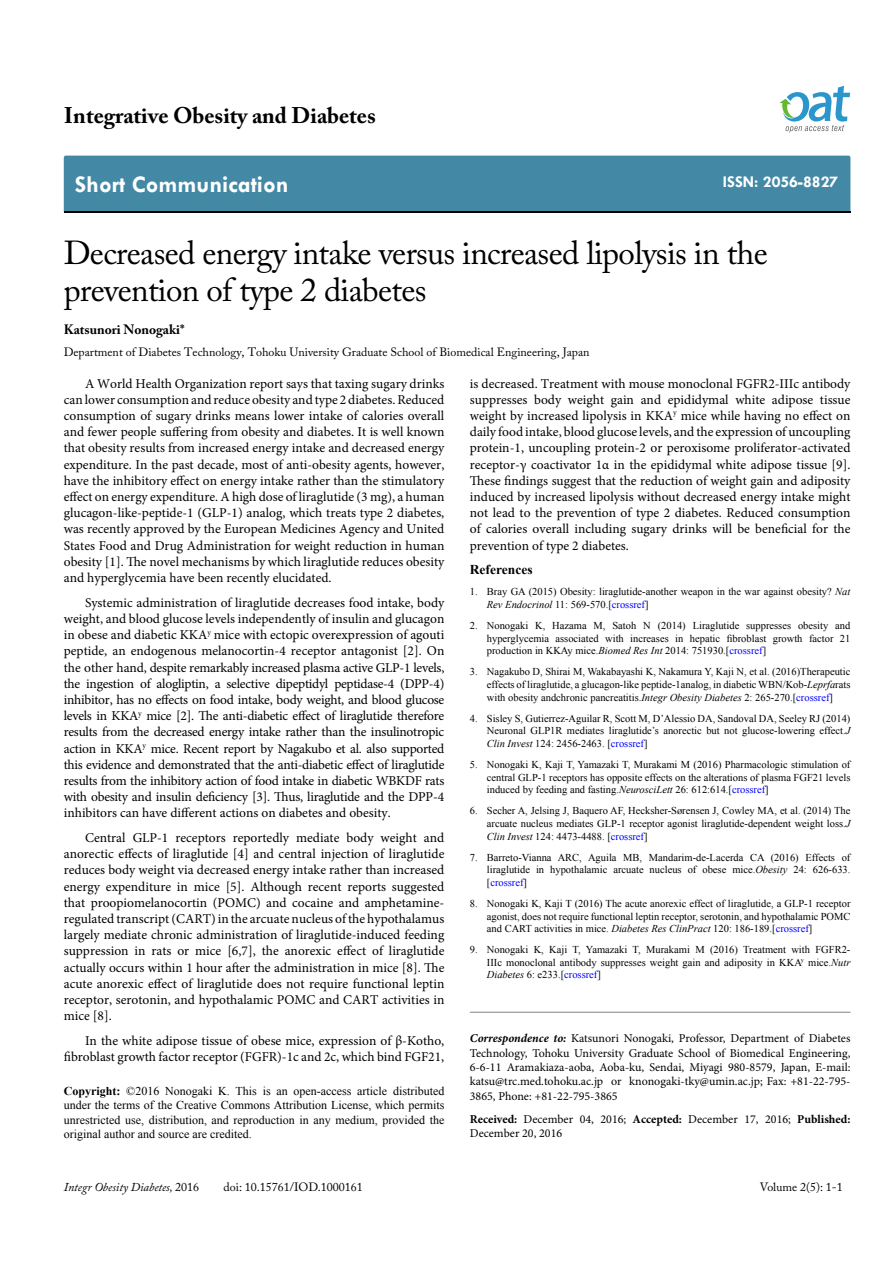
<style>
.page{position:relative;width:893px;height:1263px;background:#fff}
.page>*{position:absolute;margin:0;border:0;box-sizing:border-box;transform-origin:0 0}
.t1{font:33px/37.5px "Adobe Caslon Pro";letter-spacing:-.02em;color:#000}
.t2{font:700 24px "Tw Cen";color:#fff}
.t3{font:700 22.5px "Adobe Caslon Pro";color:#000}
.t4{font:700 16.5px "Tw Cen";color:#fff}
.t5{font:13.5px/16.2px "Minion Pro";color:#000;text-align:justify}
.t6{font:700 13.5px "Adobe Caslon Pro";color:#000}
.t7{font:700 13.5px "Times New Roman";color:#000}
.t8{font:12px/14.4px "Minion Pro";color:#000;text-align:justify}
.t9{font:12px/14.4px "Times New Roman";color:#000;text-align:justify}
.t10{font:12px "Adobe Caslon Pro";color:#000}
.t11{font:italic 12px "Adobe Caslon Pro";color:#000}
.t12{font:10.5px/12.6px "Times New Roman";color:#000;text-align:justify}
.s1{font-style:italic}
.s2{color:#00f}
.s3{font-weight:700;font-style:italic}
.s4{font-weight:700}
.s5{font-style:normal}
</style>
<div class="page">
<div style="left:64px;top:156px;width:786px;height:56px;background:#4389a5"></div>
<svg style="left:779px;top:86px;width:71px;height:47px"></svg>
<hr style="left:470px;top:1012px;width:380px;height:1px;background:#808285">
<h3 class="t3" style="left:64px;top:102px;width:313px">Integrative Obesity and Diabetes</h3>
<h2 class="t2" style="left:75px;top:170px;width:215px">Short Communication</h2>
<p class="t4" style="left:723px;top:172px;width:117px">ISSN: 2056-8827</p>
<h1 class="t1" style="left:64px;top:233px;width:705px">Decreased energy intake versus increased lipolysis in the prevention of type 2 diabetes</h1>
<p class="t6" style="left:64px;top:322px;width:122px">Katsunori Nonogaki*</p>
<p class="t10" style="left:64px;top:345px;width:527px">Department of Diabetes Technology, Tohoku University Graduate School of Biomedical Engineering, Japan</p>
<p class="t5" style="left:470px;top:375px;width:382px">is decreased. Treatment with mouse monoclonal FGFR2-IIIc antibody suppresses body weight gain and epididymal white adipose tissue weight by increased lipolysis in KKA<sup>y</sup> mice while having no effect on daily food intake, blood glucose levels, and the expression of uncoupling protein-1, uncoupling protein-2 or peroxisome proliferator-activated receptor-γ coactivator 1α in the epididymal white adipose tissue [9].<br>These findings suggest that the reduction of weight gain and adiposity induced by increased lipolysis without decreased energy intake might not lead to the prevention of type 2 diabetes. Reduced consumption of calories overall including sugary drinks will be beneficial for the prevention of type 2 diabetes.</p>
<p class="t7" style="left:470px;top:560px;width:64px">References</p>
<p class="t12" style="left:487px;top:585px;width:365px;text-indent:-17px">1. Bray GA (2015) Obesity: liraglutide-another weapon in the war against obesity? <span class="s1">Nat<br>Rev Endocrinol</span> 11: 569-570.[<span class="s2">crossref</span>]</p>
<p class="t12" style="left:487px;top:619px;width:365px;text-indent:-17px">2. Nonogaki K, Hazama M, Satoh N (2014) Liraglutide suppresses obesity and hyperglycemia associated with increases in hepatic fibroblast growth factor 21 production in KKAy mice.<span class="s1">Biomed Res Int</span> 2014: 751930.[<span class="s2">crossref</span>]</p>
<p class="t12" style="left:487px;top:665px;width:365px;text-indent:-17px">3. Nagakubo D, Shirai M, Wakabayashi K, Nakamura Y, Kaji N, et al. (2016)Therapeutic effects of liraglutide, a glucagon-like peptide-1analog, in diabetic WBN/Kob-<span class="s1">Leprfa</span>rats with obesity andchronic pancreatitis.<span class="s1">Integr Obesity Diabetes</span> 2: 265-270.[<span class="s2">crossref</span>]</p>
<p class="t12" style="left:487px;top:712px;width:365px;text-indent:-17px">4. Sisley S, Gutierrez-Aguilar R, Scott M, D’Alessio DA, Sandoval DA, Seeley RJ (2014)<br>Neuronal GLP1R mediates liraglutide’s anorectic but not glucose-lowering effect.<span class="s1">J Clin Invest</span> 124: 2456-2463. [<span class="s2">crossref</span>]</p>
<p class="t12" style="left:487px;top:758px;width:365px;text-indent:-17px">5. Nonogaki K, Kaji T, Yamazaki T, Murakami M (2016) Pharmacologic stimulation of central GLP-1 receptors has opposite effects on the alterations of plasma FGF21 levels induced by feeding and fasting.<span class="s1">NeurosciLett</span> 26: 612:614.[<span class="s2">crossref</span>]</p>
<p class="t12" style="left:487px;top:804px;width:365px;text-indent:-17px">6. Secher A, Jelsing J, Baquero AF, Hecksher-Sørensen J, Cowley MA, et al. (2014) The arcuate nucleus mediates GLP-1 receptor agonist liraglutide-dependent weight loss.<span class="s1">J Clin Invest</span> 124: 4473-4488. [<span class="s2">crossref</span>]</p>
<p class="t12" style="left:487px;top:851px;width:365px;text-indent:-17px">7. Barreto-Vianna ARC, Aguila MB, Mandarim-de-Lacerda CA (2016) Effects of liraglutide in hypothalamic arcuate nucleus of obese mice.<span class="s1">Obesity</span> 24: 626-633. [<span class="s2">crossref</span>]</p>
<p class="t12" style="left:487px;top:897px;width:365px;text-indent:-17px">8. Nonogaki K, Kaji T (2016) The acute anorexic effect of liraglutide, a GLP-1 receptor agonist, does not require functional leptin receptor, serotonin, and hypothalamic POMC and CART activities in mice. <span class="s1">Diabetes Res ClinPract</span> 120: 186-189.[<span class="s2">crossref</span>]</p>
<p class="t12" style="left:487px;top:943px;width:365px;text-indent:-17px">9. Nonogaki K, Kaji T, Yamazaki T, Murakami M (2016) Treatment with FGFR2- IIIc monoclonal antibody suppresses weight gain and adiposity in KKA<sup>y</sup> mice.<span class="s1">Nutr Diabetes</span> 6: e233.[<span class="s2">crossref</span>]</p>
<p class="t5" style="left:64px;top:375px;width:382px;text-indent:21px">A World Health Organization report says that taxing sugary drinks can lower consumption and reduce obesity and type 2 diabetes. Reduced consumption of sugary drinks means lower intake of calories overall and fewer people suffering from obesity and diabetes. It is well known that obesity results from increased energy intake and decreased energy expenditure. In the past decade, most of anti-obesity agents, however, have the inhibitory effect on energy intake rather than the stimulatory effect on energy expenditure. A high dose of liraglutide (3 mg), a human glucagon-like-peptide-1 (GLP-1) analog, which treats type 2 diabetes, was recently approved by the European Medicines Agency and United States Food and Drug Administration for weight reduction in human obesity [1]. The novel mechanisms by which liraglutide reduces obesity and hyperglycemia have been recently elucidated.</p>
<p class="t5" style="left:64px;top:594px;width:382px;text-indent:21px">Systemic administration of liraglutide decreases food intake, body weight, and blood glucose levels independently of insulin and glucagon in obese and diabetic KKA<sup>y</sup> mice with ectopic overexpression of agouti peptide, an endogenous melanocortin-4 receptor antagonist [2]. On the other hand, despite remarkably increased plasma active GLP-1 levels, the ingestion of alogliptin, a selective dipeptidyl peptidase-4 (DPP-4) inhibitor, has no effects on food intake, body weight, and blood glucose levels in KKA<sup>y</sup> mice [2]. The anti-diabetic effect of liraglutide therefore results from the decreased energy intake rather than the insulinotropic action in KKA<sup>y</sup> mice. Recent report by Nagakubo et al. also supported this evidence and demonstrated that the anti-diabetic effect of liraglutide results from the inhibitory action of food intake in diabetic WBKDF rats with obesity and insulin deficiency [3]. Thus, liraglutide and the DPP-4 inhibitors can have different actions on diabetes and obesity.</p>
<p class="t5" style="left:64px;top:830px;width:382px;text-indent:21px">Central GLP-1 receptors reportedly mediate body weight and anorectic effects of liraglutide [4] and central injection of liraglutide reduces body weight via decreased energy intake rather than increased energy expenditure in mice [5]. Although recent reports suggested that proopiomelanocortin (POMC) and cocaine and amphetamine&shy;regulated transcript (CART) in the arcuate nucleus of the hypothalamus largely mediate chronic administration of liraglutide-induced feeding suppression in rats or mice [6,7], the anorexic effect of liraglutide actually occurs within 1 hour after the administration in mice [8]. The acute anorexic effect of liraglutide does not require functional leptin receptor, serotonin, and hypothalamic POMC and CART activities in mice [8].</p>
<p class="t5" style="left:64px;top:1032px;width:382px;text-align:right">In the white adipose tissue of obese mice, expression of β-Kotho, fibroblast growth factor receptor (FGFR)-1c and 2c, which bind FGF21,</p>
<p class="t8" style="left:470px;top:1031px;width:382px"><span class="s3">Correspondence to:</span> Katsunori Nonogaki, Professor, Department of Diabetes Technology, Tohoku University Graduate School of Biomedical Engineering, 6-6-11 Aramakiaza-aoba, Aoba-ku, Sendai, Miyagi 980-8579, Japan, E-mail: katsu@trc.med.tohoku.ac.jp or knonogaki-tky@umin.ac.jp; Fax: +81-22-795- 3865, Phone: +81-22-795-3865</p>
<p class="t8" style="left:470px;top:1112px;width:382px"><span class="s4">Received:</span> December 04, 2016; <span class="s4">Accepted:</span> December 17, 2016; <span class="s4">Published:<br></span>December 20, 2016</p>
<p class="t9" style="left:64px;top:1083px;width:382px"><span class="s4">Copyright:</span> ©2016 Nonogaki K. This is an open-access article distributed under the terms of the Creative Commons Attribution License, which permits unrestricted use, distribution, and reproduction in any medium, provided the original author and source are credited.</p>
<p class="t11" style="left:64px;top:1180px;width:137px">Integr Obesity Diabetes, <span class="s5">2016</span></p>
<p class="t10" style="left:224px;top:1180px;width:141px">doi: 10.15761/IOD.1000161</p>
<p class="t10" style="left:760px;top:1180px;width:84px">Volume 2(5): 1-1</p>
</div>
